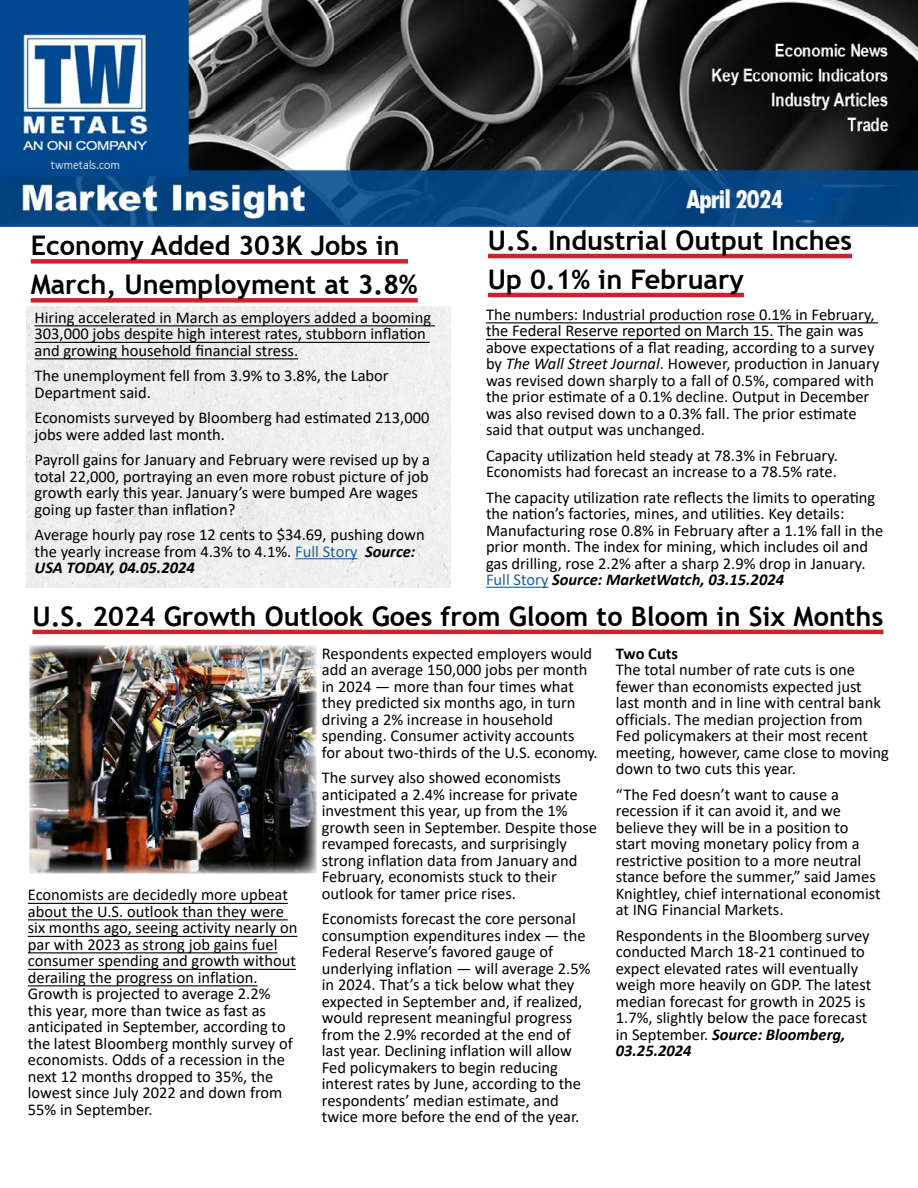
<style>
.page{position:relative;width:918px;height:1188px;background:#fff}
.page>*{position:absolute;margin:0;border:0;box-sizing:border-box;transform-origin:0 0}
.t1{font:700 27px/39px "Trebuchet MS";color:#000}
.t2{font:16.5px/16.5px "Calibri";color:#000}
.t3{font:700 16.5px "Calibri";color:#000}
.s1{color:#215e9e}
.s2{font-weight:700;font-style:italic}
.s3{font-style:italic}
</style>
<div class="page">
<img style="left:26px;top:307px;width:424px;height:281px">
<hr style="left:32px;top:630px;width:851px;height:4px;background:#d0202e">
<hr style="left:28px;top:903px;width:260px;height:1px;background:#000">
<hr style="left:28px;top:919px;width:260px;height:1px;background:#000">
<hr style="left:28px;top:936px;width:269px;height:1px;background:#000">
<hr style="left:28px;top:952px;width:250px;height:1px;background:#000">
<hr style="left:28px;top:969px;width:268px;height:1px;background:#000">
<hr style="left:28px;top:985px;width:230px;height:1px;background:#000">
<hr style="left:486px;top:322px;width:392px;height:1px;background:#000">
<hr style="left:486px;top:339px;width:288px;height:1px;background:#000">
<hr style="left:486px;top:587px;width:63px;height:1px;background:#215e9e">
<hr style="left:488px;top:254px;width:364px;height:4px;background:#d0202e">
<hr style="left:488px;top:293px;width:256px;height:4px;background:#d0202e">
<img style="left:29px;top:645px;width:287px;height:229px">
<img style="left:0;top:0;width:918px;height:226px">
<hr style="left:35px;top:325px;width:400px;height:1px;background:#000">
<hr style="left:35px;top:342px;width:395px;height:1px;background:#000">
<hr style="left:35px;top:358px;width:263px;height:1px;background:#000">
<hr style="left:295px;top:558px;width:63px;height:1px;background:#215e9e">
<div style="left:31px;top:259px;width:377px;height:5px;background:#d0202e"></div>
<div style="left:31px;top:298px;width:387px;height:5px;background:#d0202e"></div>
<h1 class="t1" style="left:31px;top:226px;width:388px">Economy Added 303K Jobs in<br>March, Unemployment at 3.8%</h1>
<p class="t2" style="left:35px;top:309px;width:398px">Hiring accelerated in March as employers added a booming<br>303,000 jobs despite high interest rates, stubborn inflation and growing household financial stress.</p>
<p class="t2" style="left:35px;top:367px;width:356px">The unemployment fell from 3.9% to 3.8%, the Labor<br>Department said.</p>
<p class="t2" style="left:35px;top:409px;width:396px">Economists surveyed by Bloomberg had estimated 213,000 jobs were added last month.</p>
<p class="t2" style="left:35px;top:451px;width:397px">Payroll gains for January and February were revised up by a total 22,000, portraying an even more robust picture of job growth early this year. January’s were bumped Are wages going up faster than inflation?</p>
<p class="t2" style="left:35px;top:526px;width:392px">Average hourly pay rose 12 cents to $34.69, pushing down the yearly increase from 4.3% to 4.1%. <span class="s1">Full Story</span> <span class="s2">Source:<br>USA TODAY, 04.05.2024</span></p>
<h1 class="t1" style="left:488px;top:221px;width:366px">U.S. Industrial Output Inches<br>Up 0.1% in February</h1>
<p class="t2" style="left:486px;top:306px;width:395px">The numbers: Industrial production rose 0.1% in February, the Federal Reserve reported on March 15. The gain was above expectations of a flat reading, according to a survey by <span class="s3">The Wall Street Journal</span>. However, production in January was revised down sharply to a fall of 0.5%, compared with the prior estimate of a 0.1% decline. Output in December was also revised down to a 0.3% fall. The prior estimate said that output was unchanged.</p>
<p class="t2" style="left:486px;top:447px;width:354px">Capacity utilization held steady at 78.3% in February.<br>Economists had forecast an increase to a 78.5% rate.</p>
<p class="t2" style="left:486px;top:489px;width:399px">The capacity utilization rate reflects the limits to operating the nation’s factories, mines, and utilities. Key details:<br>Manufacturing rose 0.8% in February after a 1.1% fall in the prior month. The index for mining, which includes oil and gas drilling, rose 2.2% after a sharp 2.9% drop in January.<br><span class="s1">Full Story</span> <span class="s2">Source: MarketWatch, 03.15.2024</span></p>
<h1 class="t1" style="left:32px;top:597px;width:852px">U.S. 2024 Growth Outlook Goes from Gloom to Bloom in Six Months</h1>
<p class="t2" style="left:28px;top:886px;width:271px">Economists are decidedly more upbeat about the U.S. outlook than they were six months ago, seeing activity nearly on par with 2023 as strong job gains fuel consumer spending and growth without derailing the progress on inflation.<br>Growth is projected to average 2.2% this year, more than twice as fast as anticipated in September, according to the latest Bloomberg monthly survey of economists. Odds of a recession in the next 12 months dropped to 35%, the lowest since July 2022 and down from 55% in September.</p>
<p class="t2" style="left:322px;top:645px;width:277px">Respondents expected employers would add an average 150,000 jobs per month in 2024 — more than four times what they predicted six months ago, in turn driving a 2% increase in household spending. Consumer activity accounts<br>for about two-thirds of the U.S. economy.</p>
<p class="t2" style="left:322px;top:769px;width:277px">The survey also showed economists anticipated a 2.4% increase for private investment this year, up from the 1% growth seen in September. Despite those revamped forecasts, and surprisingly strong inflation data from January and February, economists stuck to their outlook for tamer price rises.</p>
<p class="t2" style="left:322px;top:910px;width:270px">Economists forecast the core personal consumption expenditures index — the Federal Reserve’s favored gauge of underlying inflation — will average 2.5% in 2024. That’s a tick below what they expected in September and, if realized, would represent meaningful progress from the 2.9% recorded at the end of last year. Declining inflation will allow Fed policymakers to begin reducing interest rates by June, according to the respondents’ median estimate, and twice more before the end of the year.</p>
<p class="t3" style="left:616px;top:642px;width:64px">Two Cuts</p>
<p class="t2" style="left:616px;top:661px;width:275px">The total number of rate cuts is one fewer than economists expected just last month and in line with central bank officials. The median projection from Fed policymakers at their most recent meeting, however, came close to moving down to two cuts this year.</p>
<p class="t2" style="left:616px;top:786px;width:266px">“The Fed doesn’t want to cause a recession if it can avoid it, and we believe they will be in a position to start moving monetary policy from a restrictive position to a more neutral stance before the summer,” said James Knightley, chief international economist at ING Financial Markets.</p>
<p class="t2" style="left:616px;top:927px;width:257px">Respondents in the Bloomberg survey conducted March 18-21 continued to expect elevated rates will eventually weigh more heavily on GDP. The latest median forecast for growth in 2025 is 1.7%, slightly below the pace forecast in September. <span class="s2">Source: Bloomberg, 03.25.2024</span></p>
</div>
